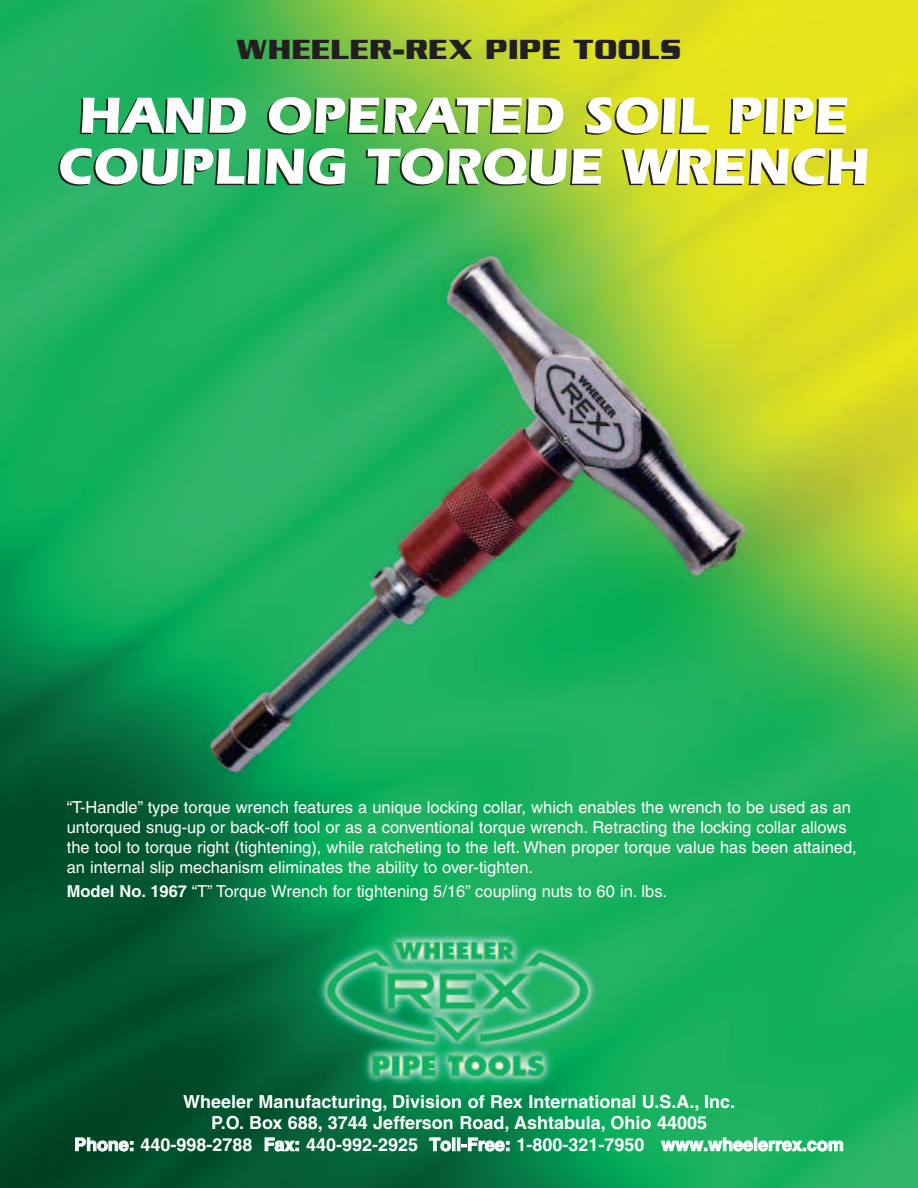
<style>
.page{position:relative;width:918px;height:1188px;background:#fff}
.page>*{position:absolute;margin:0;border:0;box-sizing:border-box;transform-origin:0 0}
.t1{font:700 52.5px/51px "Itc Eras";color:#fff;text-align:center}
.t2{font:700 30px "Serpentine Sans ICG";color:#231f20}
.t3{font:700 18px/21.6px "Helvetica";color:#fff;text-align:center}
.t4{font:16.5px/19.8px "Helvetica";color:#fff}
.s1{font-weight:700}
</style>
<div class="page">
<img style="left:0;top:0;width:918px;height:1188px">
<h2 class="t2" style="left:235px;top:31px;width:447px">WHEELER-REX PIPE TOOLS</h2>
<h1 class="t1" style="left:57px;top:95px;width:814px">HAND OPERATED SOIL PIPE<br>COUPLING TORQUE WRENCH</h1>
<p class="t4" style="left:67px;top:799px;width:792px">“T-Handle” type torque wrench features a unique locking collar, which enables the wrench to be used as an untorqued snug-up or back-off tool or as a conventional torque wrench. Retracting the locking collar allows the tool to torque right (tightening), while ratcheting to the left. When proper torque value has been attained, an internal slip mechanism eliminates the ability to over-tighten.</p>
<p class="t4" style="left:67px;top:883px;width:602px"><span class="s1">Model No. 1967</span> “T” Torque Wrench for tightening 5/16” coupling nuts to 60 in. lbs.</p>
<p class="t3" style="left:74px;top:1092px;width:771px">Wheeler Manufacturing, Division of Rex International U.S.A., Inc.<br>P.O. Box 688, 3744 Jefferson Road, Ashtabula, Ohio 44005<br>Phone: 440-998-2788 Fax: 440-992-2925 Toll-Free: 1-800-321-7950 www.wheelerrex.com</p>
</div>
